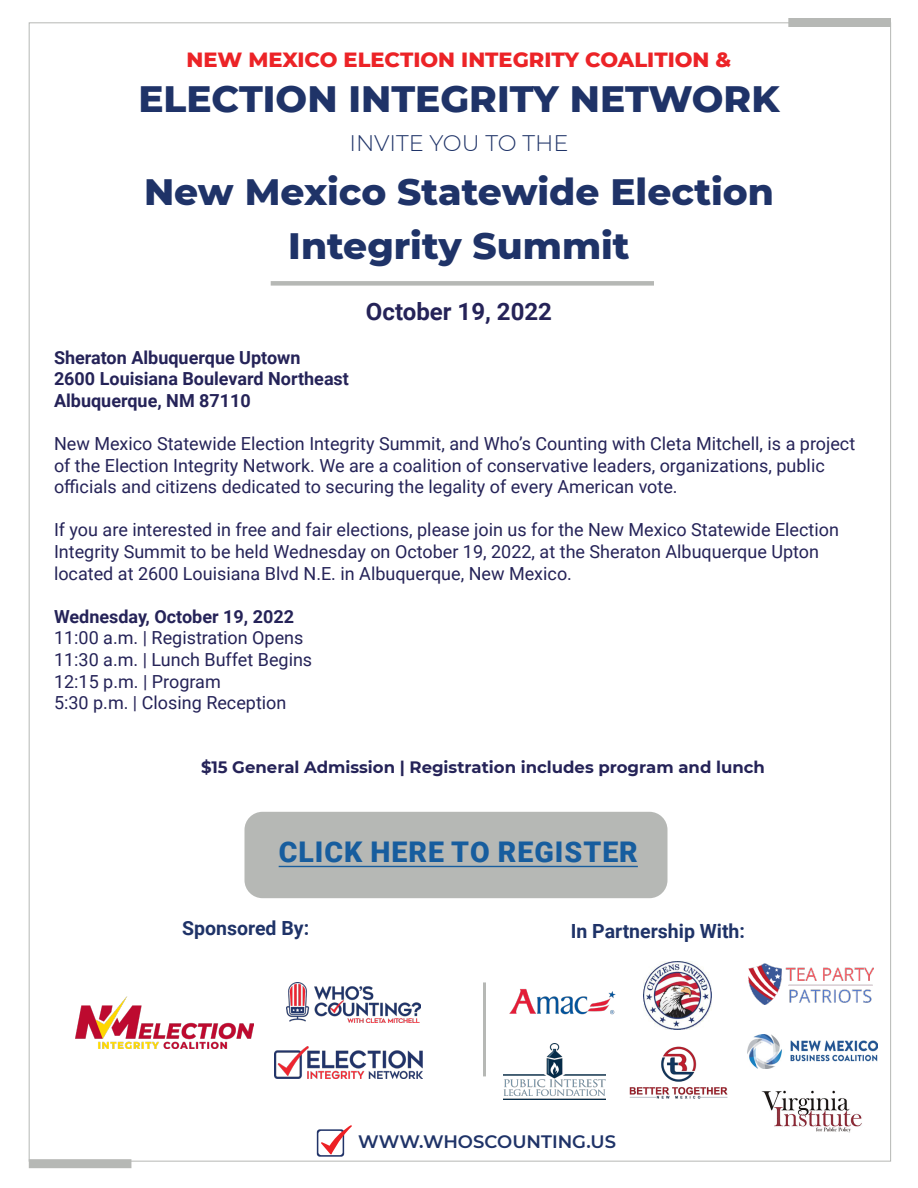
<style>
.page{position:relative;width:918px;height:1188px;background:#fff}
.page>*{position:absolute;margin:0;border:0;box-sizing:border-box;transform-origin:0 0}
.t1{font:800 37.5px/54px "Montserrat";color:#1f3368;text-align:center}
.t2{font:900 28.5px "Roboto";letter-spacing:.035em;color:#175d9e}
.t3{font:700 24px "Roboto";color:#252358}
.t4{font:300 22.5px "Montserrat";color:#1f3368}
.t5{font:800 21px "Montserrat";color:#ec2327}
.t6{font:700 19.5px "Roboto";color:#1f3368}
.t7{font:18px/21.6px "Roboto";color:#252358}
.t8{font:700 18px "Roboto";color:#252358}
.t9{font:600 18px "Montserrat";color:#1f3368}
.t10{font:700 16.5px "Montserrat";color:#252358}
</style>
<div class="page">
<div style="left:788px;top:18px;width:103px;height:9px;background:#b6b8b5"></div>
<div style="left:29px;top:1159px;width:102px;height:9px;background:#b6b8b5"></div>
<div style="left:271px;top:281px;width:383px;height:5px;background:#b6b8b5"></div>
<img style="left:275px;top:1046px;width:147px;height:32px">
<img style="left:286px;top:982px;width:135px;height:41px">
<hr style="left:483px;top:982px;width:3px;height:94px;background:#b6b8b5">
<svg style="left:317px;top:1125px;width:35px;height:32px"></svg>
<div style="left:244px;top:812px;width:424px;height:86px;background:#b6b8b5;border-radius:18px"></div>
<img style="left:76px;top:996px;width:178px;height:53px">
<img style="left:643px;top:962px;width:69px;height:68px">
<img style="left:509px;top:988px;width:107px;height:27px">
<img style="left:749px;top:963px;width:124px;height:41px">
<img style="left:762px;top:1091px;width:100px;height:41px">
<img style="left:503px;top:1044px;width:103px;height:56px">
<img style="left:629px;top:1046px;width:99px;height:53px">
<img style="left:747px;top:1035px;width:131px;height:33px">
<hr style="left:279px;top:866px;width:359px;height:1px;background:#175d9e">
<p class="t5" style="left:187px;top:44px;width:546px">NEW MEXICO ELECTION INTEGRITY COALITION &amp;</p>
<p class="t1" style="left:138px;top:70px;width:643px">ELECTION INTEGRITY NETWORK</p>
<p class="t4" style="left:350px;top:128px;width:220px">INVITE YOU TO THE</p>
<p class="t1" style="left:144px;top:163px;width:631px">New Mexico Statewide Election<br>Integrity Summit</p>
<p class="t3" style="left:366px;top:295px;width:188px">October 19, 2022</p>
<p class="t8" style="left:54px;top:345px;width:248px">Sheraton Albuquerque Uptown</p>
<p class="t8" style="left:54px;top:366px;width:296px">2600 Louisiana Boulevard Northeast</p>
<p class="t8" style="left:54px;top:388px;width:198px">Albuquerque, NM 87110</p>
<p class="t7" style="left:54px;top:432px;width:803px">New Mexico Statewide Election Integrity Summit, and Who’s Counting with Cleta Mitchell, is a project of the Election Integrity Network. We are a coalition of conservative leaders, organizations, public officials and citizens dedicated to securing the legality of every American vote.</p>
<p class="t7" style="left:54px;top:519px;width:787px">If you are interested in free and fair elections, please join us for the New Mexico Statewide Election<br>Integrity Summit to be held Wednesday on October 19, 2022, at the Sheraton Albuquerque Upton located at 2600 Louisiana Blvd N.E. in Albuquerque, New Mexico.</p>
<p class="t8" style="left:54px;top:604px;width:242px">Wednesday, October 19, 2022</p>
<p class="t7" style="left:54px;top:627px;width:251px">11:00 a.m. | Registration Opens</p>
<p class="t7" style="left:54px;top:648px;width:260px">11:30 a.m. | Lunch Buffet Begins</p>
<p class="t7" style="left:54px;top:670px;width:168px">12:15 p.m. | Program</p>
<p class="t7" style="left:54px;top:691px;width:234px">5:30 p.m. | Closing Reception</p>
<p class="t10" style="left:201px;top:755px;width:565px">$15 General Admission | Registration includes program and lunch</p>
<p class="t2" style="left:279px;top:832px;width:361px">CLICK HERE TO REGISTER</p>
<p class="t6" style="left:182px;top:915px;width:129px">Sponsored By:</p>
<p class="t6" style="left:571px;top:918px;width:176px">In Partnership With:</p>
<p class="t9" style="left:358px;top:1129px;width:259px">WWW.WHOSCOUNTING.US</p>
</div>
